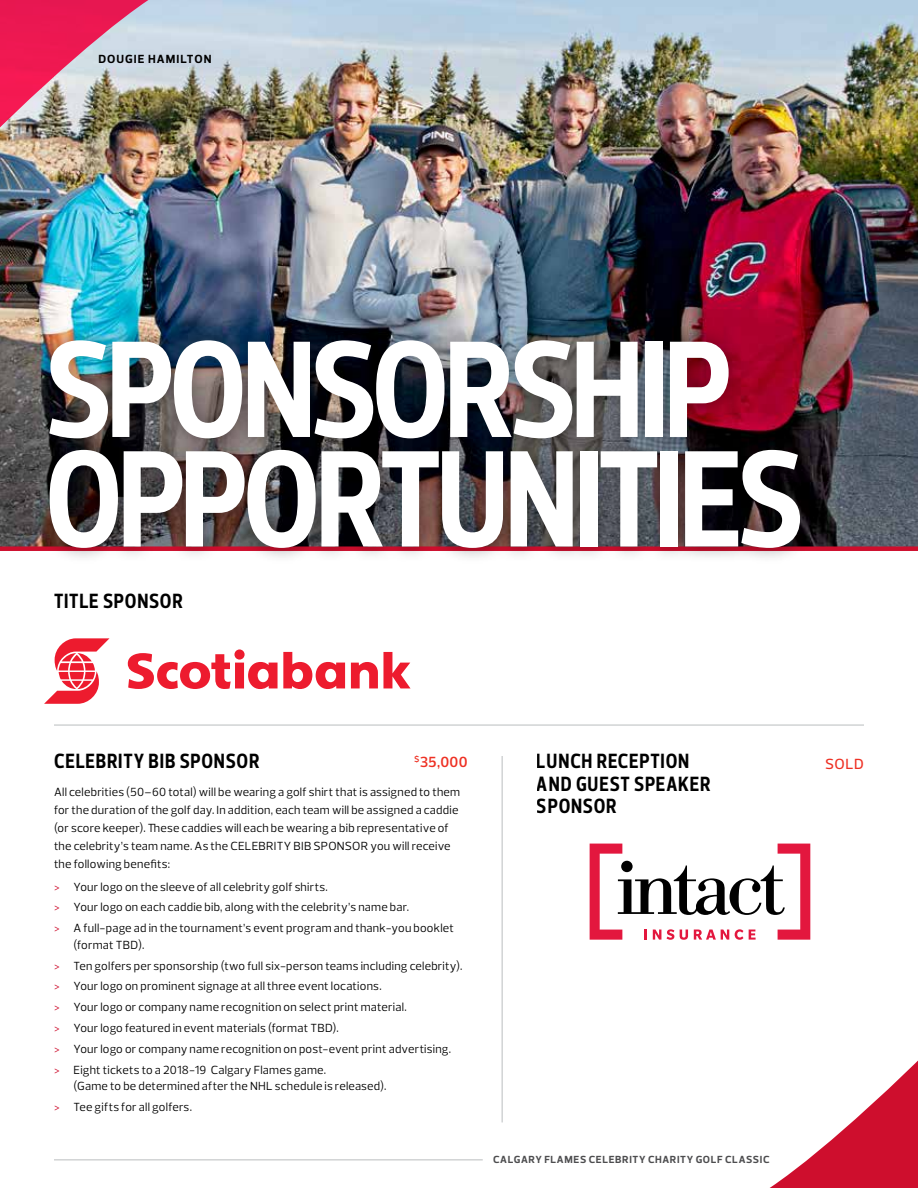
<style>
.page{position:relative;width:918px;height:1188px;background:#fff}
.page>*{position:absolute;margin:0;border:0;box-sizing:border-box;transform-origin:0 0}
.t1{font:700 140.1px/109.5px "Prelo Condensed";letter-spacing:-.04em;color:#fff}
.t2{font:700 21px/22.5px "Prelo Condensed";letter-spacing:.035em;color:#000}
.t3{font:600 15px "Prelo";color:#ee3124}
.t4{font:500 15px "Prelo";color:#ee3124}
.t5{font:12px/20.9px "Prelo";letter-spacing:.02em;color:#000}
.t6{font:700 12px "Prelo";letter-spacing:.085em;color:#000}
.t7{font:700 10.5px "Prelo";letter-spacing:.06em;color:#4d4d4f}
.s1{color:#ce0e2d}
</style>
<div class="page">
<svg style="left:770px;top:1061px;width:148px;height:127px"></svg>
<hr style="left:54px;top:1159px;width:429px;height:2px;background:#d1d3d4">
<img style="left:0;top:0;width:918px;height:546px">
<hr style="left:54px;top:724px;width:810px;height:2px;background:#d1d3d4">
<hr style="left:501px;top:756px;width:2px;height:366px;background:#d1d3d4">
<svg style="left:351px;top:652px;width:60px;height:36px"></svg>
<svg style="left:128px;top:649px;width:217px;height:40px"></svg>
<svg style="left:44px;top:638px;width:65px;height:66px"></svg>
<svg style="left:590px;top:844px;width:220px;height:96px"></svg>
<div style="left:0;top:546px;width:918px;height:5px;background:#ce0e2d"></div>
<img style="left:0;top:0;width:148px;height:127px">
<div style="left:32px;top:323px;width:785px;height:242px;background:#000;opacity:.4"></div>
<p class="t6" style="left:98px;top:51px;width:115px">DOUGIE HAMILTON</p>
<h1 class="t1" style="left:45px;top:336px;width:761px">SPONSORSHIP<br>OPPORTUNITIES</h1>
<h2 class="t2" style="left:54px;top:590px;width:130px">TITLE SPONSOR</h2>
<h2 class="t2" style="left:54px;top:750px;width:207px">CELEBRITY BIB SPONSOR</h2>
<h2 class="t2" style="left:537px;top:750px;width:175px">LUNCH RECEPTION<br>AND GUEST SPEAKER<br>SPONSOR</h2>
<p class="t3" style="left:414px;top:753px;width:55px"><sup>$</sup>35,000</p>
<p class="t4" style="left:825px;top:754px;width:40px">SOLD</p>
<p class="t5" style="left:54px;top:783px;width:408px;line-height:18px">All celebrities (50–60 total) will be wearing a golf shirt that is assigned to them for the duration of the golf day. In addition, each team will be assigned a caddie (or score keeper). These caddies will each be wearing a bib representative of the celebrity’s team name. As the CELEBRITY BIB SPONSOR you will receive the following benefits:</p>
<p class="t5" style="left:54px;top:876px;width:402px"><span class="s1">&gt;</span> Your logo on the sleeve of all celebrity golf shirts.<br><span class="s1">&gt;</span> Your logo on each caddie bib, along with the celebrity’s name bar.<br><span class="s1">&gt;</span> A full-page ad in the tournament’s event program and thank-you booklet</p>
<p class="t5" style="left:54px;top:934px;width:410px;text-indent:20px">(format TBD).<br><span class="s1">&gt;</span> Ten golfers per sponsorship (two full six-person teams including celebrity). <span class="s1">&gt;</span> Your logo on prominent signage at all three event locations.<br><span class="s1">&gt;</span> Your logo or company name recognition on select print material.<br><span class="s1">&gt;</span> Your logo featured in event materials (format TBD).<br><span class="s1">&gt;</span> Your logo or company name recognition on post-event print advertising.<br><span class="s1">&gt;</span> Eight tickets to a 2018-19 Calgary Flames game.</p>
<p class="t5" style="left:54px;top:1076px;width:334px;text-indent:20px">(Game to be determined after the NHL schedule is released). <span class="s1">&gt;</span> Tee gifts for all golfers.</p>
<p class="t7" style="left:493px;top:1153px;width:278px">CALGARY FLAMES CELEBRITY CHARITY GOLF CLASSIC</p>
</div>
